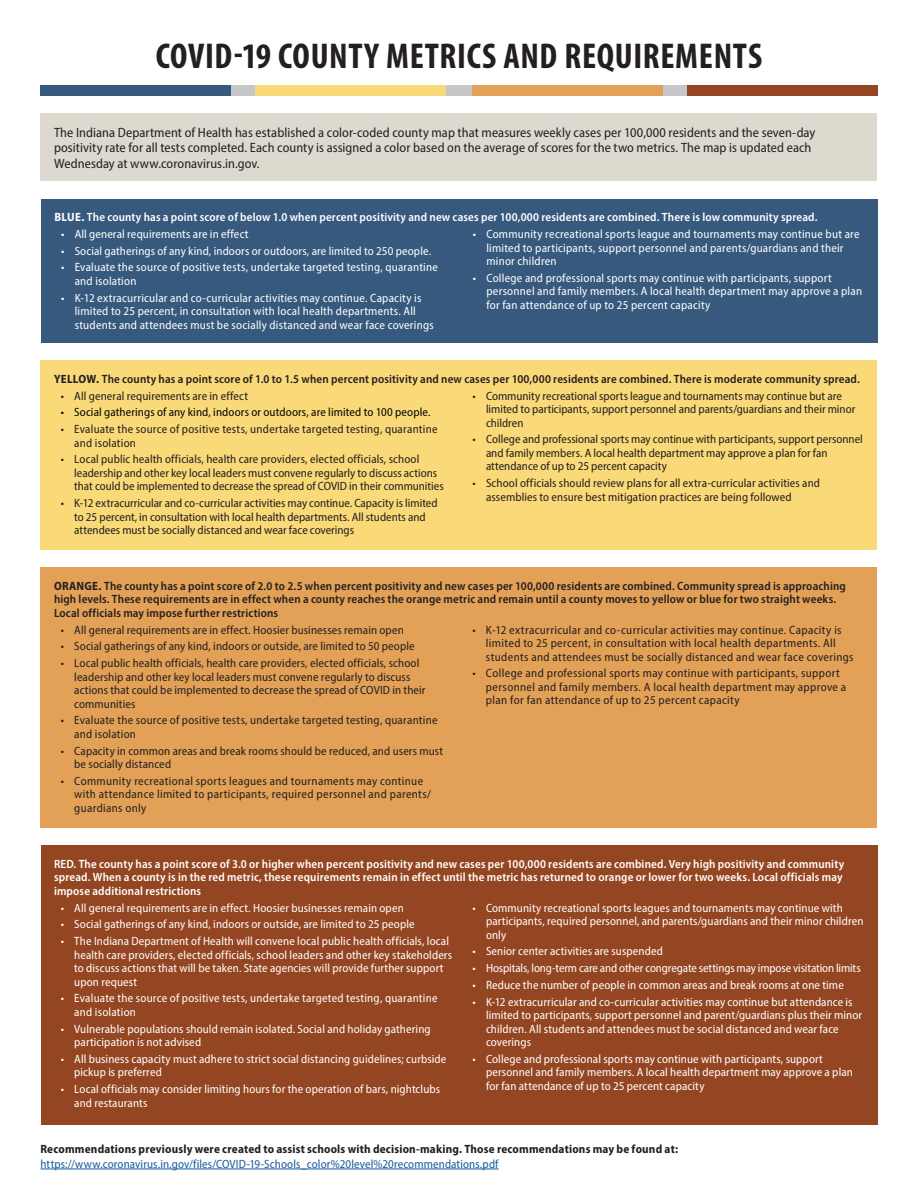
<style>
.page{position:relative;width:918px;height:1188px;background:#fff}
.page>*{position:absolute;margin:0;border:0;box-sizing:border-box;transform-origin:0 0}
.t1{font:700 condensed 36px "Myriad Pro";letter-spacing:.015em;color:#231f20}
.t2{font:semi-condensed 13.5px/15.1px "Myriad Pro";letter-spacing:.005em;color:#231f20}
.t3{font:semi-condensed 12px/13.5px "Myriad Pro";letter-spacing:.01em;color:#fff}
.t4{font:semi-condensed 12px/13.5px "Myriad Pro";letter-spacing:.01em;color:#231f20}
.t5{font:semi-condensed 12px/13.5px "Myriad Pro";letter-spacing:.03em;color:#231f20}
.t6{font:600 semi-condensed 12px/13.5px "Myriad Pro";letter-spacing:.01em;color:#231f20}
.t7{font:600 semi-condensed 12px/13.5px "Myriad Pro";letter-spacing:.01em;color:#fff}
.t8{font:700 semi-condensed 12px "Myriad Pro";letter-spacing:.015em;color:#231f20}
.t9{font:semi-condensed 12px "Myriad Pro";letter-spacing:.01em;color:#175d9e}
.t10{font:semi-condensed 12px "Myriad Pro";letter-spacing:-.01em;color:#fff}
.t11{font:semi-condensed 12px "Myriad Pro";letter-spacing:.01em;color:#040503}
.s1{font-weight:700}
</style>
<div class="page">
<div style="left:40px;top:85px;width:838px;height:11px;background:#c7c7c9"></div>
<div style="left:687px;top:85px;width:191px;height:11px;background:#944521"></div>
<div style="left:255px;top:85px;width:191px;height:11px;background:#fad978"></div>
<div style="left:40px;top:85px;width:191px;height:11px;background:#36597d"></div>
<div style="left:473px;top:85px;width:190px;height:11px;background:#e3a157"></div>
<hr style="left:40px;top:1169px;width:459px;height:1px;background:#175d9e">
<div style="left:40px;top:114px;width:837px;height:67px;background:#ded9ce"></div>
<div style="left:41px;top:199px;width:837px;height:144px;background:#36597d"></div>
<div style="left:40px;top:360px;width:837px;height:190px;background:#fad978"></div>
<div style="left:41px;top:845px;width:837px;height:280px;background:#944521"></div>
<div style="left:40px;top:567px;width:837px;height:261px;background:#e3a157"></div>
<p class="t1" style="left:156px;top:33px;width:608px">COVID-19 COUNTY METRICS AND REQUIREMENTS</p>
<p class="t2" style="left:54px;top:125px;width:763px">The Indiana Department of Health has established a color-coded county map that measures weekly cases per 100,000 residents and the seven-day positivity rate for all tests completed. Each county is assigned a color based on the average of scores for the two metrics. The map is updated each<br>Wednesday at www.coronavirus.in.gov.</p>
<p class="t7" style="left:54px;top:210px;width:765px"><span class="s1">BLUE.</span> The county has a point score of below 1.0 when percent positivity and new cases per 100,000 residents are combined. There is low community spread.</p>
<p class="t3" style="left:61px;top:227px;width:189px">• All general requirements are in effect</p>
<p class="t3" style="left:61px;top:244px;width:371px">• Social gatherings of any kind, indoors or outdoors, are limited to 250 people.</p>
<p class="t3" style="left:75px;top:261px;width:365px;text-indent:-14px">• Evaluate the source of positive tests, undertake targeted testing, quarantine and isolation</p>
<p class="t3" style="left:75px;top:291px;width:361px;text-indent:-14px">• K-12 extracurricular and co-curricular activities may continue. Capacity is limited to 25 percent, in consultation with local health departments. All students and attendees must be socially distanced and wear face coverings</p>
<p class="t3" style="left:486px;top:227px;width:375px;text-indent:-14px">• Community recreational sports league and tournaments may continue but are limited to participants, support personnel and parents/guardians and their minor children</p>
<p class="t3" style="left:486px;top:271px;width:377px;text-indent:-14px">• College and professional sports may continue with participants, support personnel and family members. A local health department may approve a plan for fan attendance of up to 25 percent capacity</p>
<p class="t6" style="left:54px;top:372px;width:807px"><span class="s1">YELLOW.</span> The county has a point score of 1.0 to 1.5 when percent positivity and new cases per 100,000 residents are combined. There is moderate community spread.</p>
<p class="t4" style="left:61px;top:389px;width:189px">• All general requirements are in effect</p>
<p class="t11" style="left:61px;top:405px;width:371px">• Social gatherings of any kind, indoors or outdoors, are limited to 100 people.</p>
<p class="t4" style="left:74px;top:422px;width:365px;text-indent:-14px">• Evaluate the source of positive tests, undertake targeted testing, quarantine and isolation</p>
<p class="t4" style="left:74px;top:452px;width:371px;text-indent:-14px">• Local public health officials, health care providers, elected officials, school leadership and other key local leaders must convene regularly to discuss actions that could be implemented to decrease the spread of COVID in their communities</p>
<p class="t4" style="left:74px;top:496px;width:365px;text-indent:-14px">• K-12 extracurricular and co-curricular activities may continue. Capacity is limited to 25 percent, in consultation with local health departments. All students and attendees must be socially distanced and wear face coverings</p>
<p class="t4" style="left:486px;top:389px;width:371px;text-indent:-14px">• Community recreational sports league and tournaments may continue but are limited to participants, support personnel and parents/guardians and their minor children</p>
<p class="t4" style="left:486px;top:433px;width:378px;text-indent:-14px">• College and professional sports may continue with participants, support personnel and family members. A local health department may approve a plan for fan attendance of up to 25 percent capacity</p>
<p class="t4" style="left:486px;top:476px;width:336px;text-indent:-14px">• School officials should review plans for all extra-curricular activities and assemblies to ensure best mitigation practices are being followed</p>
<p class="t6" style="left:54px;top:579px;width:793px"><span class="s1">ORANGE.</span> The county has a point score of 2.0 to 2.5 when percent positivity and new cases per 100,000 residents are combined. Community spread is approaching high levels. These requirements are in effect when a county reaches the orange metric and remain until a county moves to yellow or blue for two straight weeks.<br>Local officials may impose further restrictions</p>
<p class="t4" style="left:61px;top:623px;width:345px">• All general requirements are in effect. Hoosier businesses remain open</p>
<p class="t4" style="left:61px;top:640px;width:355px">• Social gatherings of any kind, indoors or outside, are limited to 50 people</p>
<p class="t4" style="left:74px;top:656px;width:353px;text-indent:-14px">• Local public health officials, health care providers, elected officials, school leadership and other key local leaders must convene regularly to discuss actions that could be implemented to decrease the spread of COVID in their communities</p>
<p class="t4" style="left:74px;top:714px;width:365px;text-indent:-14px">• Evaluate the source of positive tests, undertake targeted testing, quarantine and isolation</p>
<p class="t4" style="left:74px;top:744px;width:371px;text-indent:-14px">• Capacity in common areas and break rooms should be reduced, and users must be socially distanced</p>
<p class="t5" style="left:74px;top:774px;width:358px;text-indent:-14px">• Community recreational sports leagues and tournaments may continue with attendance limited to participants, required personnel and parents/ guardians only</p>
<p class="t5" style="left:486px;top:623px;width:369px;text-indent:-14px">• K-12 extracurricular and co-curricular activities may continue. Capacity is limited to 25 percent, in consultation with local health departments. All students and attendees must be socially distanced and wear face coverings</p>
<p class="t5" style="left:486px;top:667px;width:362px;text-indent:-14px">• College and professional sports may continue with participants, support personnel and family members. A local health department may approve a plan for fan attendance of up to 25 percent capacity</p>
<p class="t7" style="left:54px;top:857px;width:792px">RED. The county has a point score of 3.0 or higher when percent positivity and new cases per 100,000 residents are combined. Very high positivity and community spread. When a county is in the red metric, these requirements remain in effect until the metric has returned to orange or lower for two weeks. Local officials may impose additional restrictions</p>
<p class="t3" style="left:61px;top:901px;width:345px">• All general requirements are in effect. Hoosier businesses remain open</p>
<p class="t3" style="left:61px;top:917px;width:356px">• Social gatherings of any kind, indoors or outside, are limited to 25 people</p>
<p class="t3" style="left:74px;top:934px;width:379px;text-indent:-14px">• The Indiana Department of Health will convene local public health officials, local health care providers, elected officials, school leaders and other key stakeholders to discuss actions that will be taken. State agencies will provide further support upon request</p>
<p class="t3" style="left:74px;top:991px;width:365px;text-indent:-14px">• Evaluate the source of positive tests, undertake targeted testing, quarantine and isolation</p>
<p class="t3" style="left:74px;top:1022px;width:358px;text-indent:-14px">• Vulnerable populations should remain isolated. Social and holiday gathering participation is not advised</p>
<p class="t3" style="left:74px;top:1052px;width:374px;text-indent:-14px">• All business capacity must adhere to strict social distancing guidelines; curbside pickup is preferred</p>
<p class="t3" style="left:74px;top:1082px;width:367px;text-indent:-14px">• Local officials may consider limiting hours for the operation of bars, nightclubs and restaurants</p>
<p class="t3" style="left:486px;top:901px;width:379px;text-indent:-14px">• Community recreational sports leagues and tournaments may continue with participants, required personnel, and parents/guardians and their minor children only</p>
<p class="t3" style="left:473px;top:944px;width:192px">• Senior center activities are suspended</p>
<p class="t10" style="left:473px;top:961px;width:390px">• Hospitals, long-term care and other congregate settings may impose visitation limits</p>
<p class="t3" style="left:473px;top:978px;width:373px">• Reduce the number of people in common areas and break rooms at one time</p>
<p class="t3" style="left:486px;top:995px;width:378px;text-indent:-14px">• K-12 extracurricular and co-curricular activities may continue but attendance is limited to participants, support personnel and parent/guardians plus their minor children. All students and attendees must be social distanced and wear face coverings</p>
<p class="t3" style="left:486px;top:1052px;width:368px;text-indent:-14px">• College and professional sports may continue with participants, support personnel and family members. A local health department may approve a plan for fan attendance of up to 25 percent capacity</p>
<p class="t8" style="left:40px;top:1142px;width:639px">Recommendations previously were created to assist schools with decision-making. Those recommendations may be found at:</p>
<p class="t9" style="left:40px;top:1156px;width:460px">https://www.coronavirus.in.gov/files/COVID-19-Schools_color%20level%20recommendations.pdf</p>
</div>
